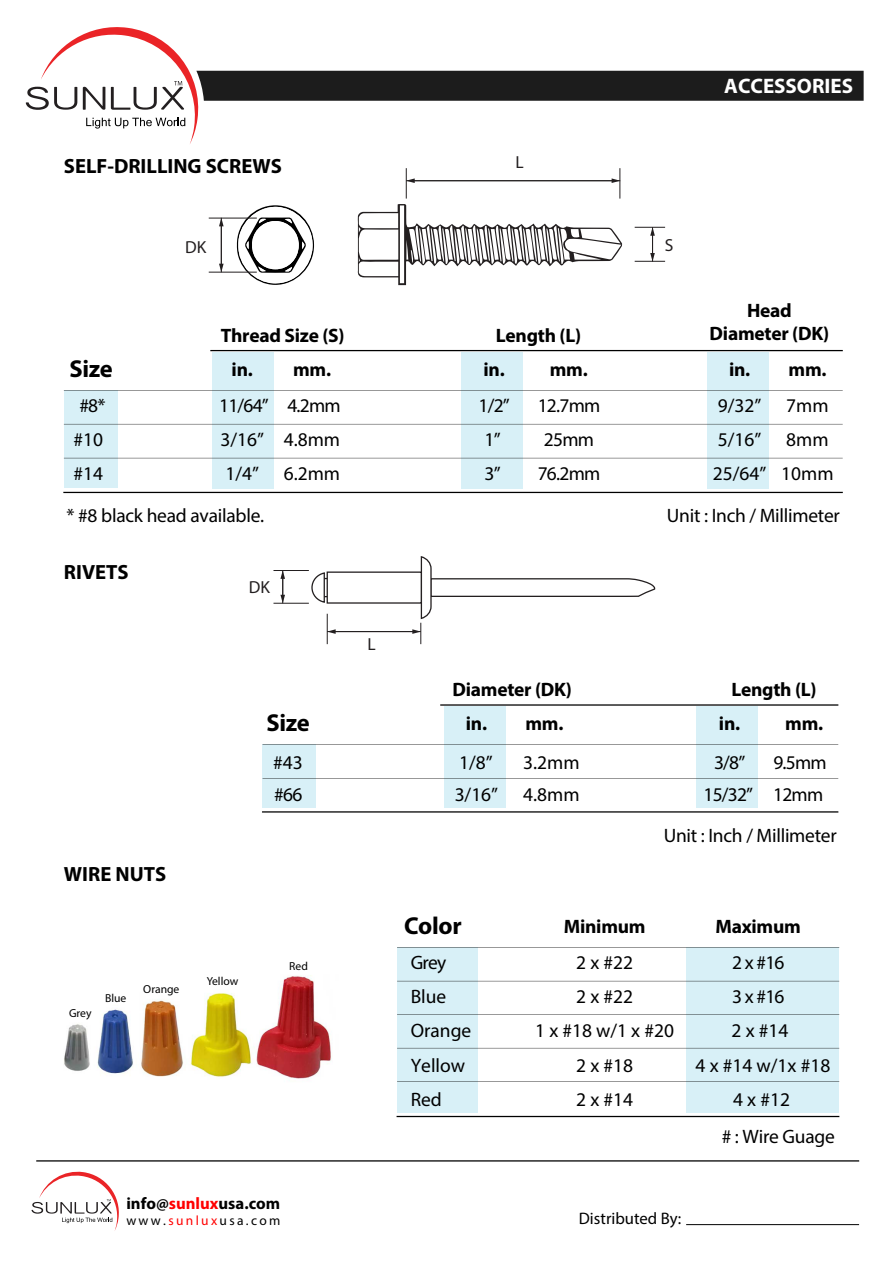
<style>
.page{position:relative;width:893px;height:1263px;background:#fff}
.page>*{position:absolute;margin:0;border:0;box-sizing:border-box;transform-origin:0 0}
.t1{font:700 24.45px "Myriad Pro";letter-spacing:-.015em;color:#000}
.t2{font:700 21px "Myriad Pro";color:#fff}
.t3{font:700 20.7px "Myriad Pro";color:#000}
.t4{font:19.5px/34px "Myriad Pro";letter-spacing:-.015em;color:#000}
.t5{font:700 19.5px/33.6px "Myriad Pro";letter-spacing:-.015em;color:#000;text-align:center}
.t6{font:19.5px/34px "Myriad Pro";letter-spacing:-.04em;color:#000;text-align:center}
.t7{font:17.55px "Myriad Pro";color:#231f20}
.t8{font:700 16.65px "Myriad Pro";color:#000}
.t9{font:16.65px "Myriad Pro";color:#000}
.t10{font:13.5px "Myriad Pro";letter-spacing:.175em;color:#000}
.t11{font:11.7px "Myriad Pro";color:#000}
.s1{color:#f00}
</style>
<div class="page">
<div style="left:397px;top:947px;width:80px;height:166px;background:#d8f0f7"></div>
<div style="left:686px;top:947px;width:152px;height:166px;background:#d8f0f7"></div>
<svg style="left:396px;top:1116px;width:443px;height:1px"></svg>
<svg style="left:397px;top:947px;width:442px;height:1px"></svg>
<svg style="left:397px;top:981px;width:442px;height:1px"></svg>
<svg style="left:397px;top:1014px;width:442px;height:1px"></svg>
<svg style="left:397px;top:1048px;width:442px;height:1px"></svg>
<svg style="left:397px;top:1081px;width:442px;height:1px"></svg>
<img style="left:64px;top:975px;width:268px;height:104px">
<div style="left:444px;top:707px;width:62px;height:101px;background:#d8f0f7"></div>
<div style="left:696px;top:707px;width:61px;height:101px;background:#d8f0f7"></div>
<div style="left:262px;top:744px;width:54px;height:64px;background:#d8f0f7"></div>
<svg style="left:262px;top:811px;width:576px;height:2px"></svg>
<hr style="left:440px;top:704px;width:398px;height:2px;background:#000">
<svg style="left:262px;top:744px;width:576px;height:1px"></svg>
<svg style="left:262px;top:778px;width:576px;height:1px"></svg>
<hr style="left:273px;top:570px;width:36px;height:1px;background:#231f20">
<svg style="left:280px;top:571px;width:5px;height:32px"></svg>
<hr style="left:273px;top:603px;width:36px;height:1px;background:#231f20">
<hr style="left:327px;top:614px;width:1px;height:30px;background:#231f20">
<hr style="left:334px;top:631px;width:80px;height:1px;background:#231f20">
<svg style="left:327px;top:629px;width:8px;height:5px"></svg>
<div style="left:318px;top:578px;width:12px;height:19px;background:#fff;border:1px solid #231f20"></div>
<svg style="left:412px;top:556px;width:244px;height:88px"></svg>
<div style="left:326px;top:572px;width:96px;height:32px;background:#fff;border:1px solid #231f20"></div>
<svg style="left:311px;top:572px;width:14px;height:31px"></svg>
<svg style="left:236px;top:205px;width:78px;height:80px"></svg>
<hr style="left:209px;top:218px;width:48px;height:1px;background:#231f20">
<hr style="left:221px;top:225px;width:1px;height:40px;background:#231f20">
<svg style="left:219px;top:264px;width:4px;height:8px"></svg>
<svg style="left:219px;top:218px;width:4px;height:8px"></svg>
<hr style="left:209px;top:272px;width:48px;height:1px;background:#231f20">
<svg style="left:357px;top:204px;width:265px;height:81px"></svg>
<hr style="left:634px;top:261px;width:31px;height:1px;background:#231f20">
<svg style="left:650px;top:228px;width:4px;height:34px"></svg>
<hr style="left:634px;top:227px;width:31px;height:1px;background:#231f20">
<hr style="left:619px;top:168px;width:1px;height:31px;background:#231f20">
<hr style="left:413px;top:180px;width:200px;height:1px;background:#231f20">
<svg style="left:407px;top:178px;width:8px;height:5px"></svg>
<svg style="left:611px;top:178px;width:9px;height:5px"></svg>
<hr style="left:406px;top:168px;width:1px;height:31px;background:#231f20">
<div style="left:212px;top:352px;width:61px;height:136px;background:#d8f0f7"></div>
<div style="left:707px;top:352px;width:62px;height:136px;background:#d8f0f7"></div>
<div style="left:461px;top:352px;width:61px;height:136px;background:#d8f0f7"></div>
<div style="left:64px;top:390px;width:53px;height:98px;background:#d8f0f7"></div>
<svg style="left:63px;top:492px;width:780px;height:1px"></svg>
<hr style="left:210px;top:350px;width:633px;height:1px;background:#000">
<svg style="left:64px;top:390px;width:778px;height:1px"></svg>
<svg style="left:64px;top:424px;width:778px;height:1px"></svg>
<svg style="left:64px;top:458px;width:778px;height:1px"></svg>
<svg style="left:36px;top:1160px;width:823px;height:2px;background:#5b5b5b"></svg>
<svg style="left:31px;top:1171px;width:88px;height:60px"></svg>
<hr style="left:686px;top:1224px;width:173px;height:1px;background:#000">
<svg style="left:26px;top:27px;width:837px;height:117px"></svg>
<p class="t3" style="left:64px;top:153px;width:219px">SELF-DRILLING SCREWS</p>
<p class="t7" style="left:515px;top:151px;width:10px">L</p>
<p class="t1" style="left:69px;top:352px;width:45px">Size</p>
<p class="t4" style="left:79px;top:388px;width:28px">#8*</p>
<p class="t4" style="left:74px;top:422px;width:31px">#10 #14</p>
<p class="t7" style="left:185px;top:236px;width:23px">DK</p>
<p class="t7" style="left:664px;top:235px;width:10px">S</p>
<p class="t5" style="left:221px;top:318px;width:125px">Thread Size (S)</p>
<p class="t5" style="left:231px;top:352px;width:23px">in.</p>
<p class="t5" style="left:293px;top:352px;width:39px">mm.</p>
<p class="t5" style="left:549px;top:318px;width:39px;text-align:left;text-indent:-54px">Length (L) mm.</p>
<p class="t5" style="left:483px;top:352px;width:23px">in.</p>
<p class="t4" style="left:219px;top:388px;width:51px">11/64”</p>
<p class="t4" style="left:287px;top:388px;width:55px">4.2mm</p>
<p class="t4" style="left:478px;top:388px;width:33px">1/2”</p>
<p class="t4" style="left:537px;top:388px;width:64px">12.7mm</p>
<p class="t4" style="left:220px;top:422px;width:45px">3/16”<br>1/4”</p>
<p class="t4" style="left:284px;top:422px;width:58px">4.8mm<br>6.2mm</p>
<p class="t4" style="left:484px;top:422px;width:18px">1”<br>3”</p>
<p class="t6" style="left:537px;top:422px;width:64px">25mm<br>76.2mm</p>
<p class="t2" style="left:724px;top:72px;width:130px">ACCESSORIES</p>
<p class="t5" style="left:709px;top:298px;width:121px;line-height:23.4px">Head<br>Diameter (DK)</p>
<p class="t5" style="left:729px;top:352px;width:23px">in.</p>
<p class="t5" style="left:788px;top:352px;width:39px">mm.</p>
<p class="t4" style="left:717px;top:388px;width:45px">9/32”</p>
<p class="t4" style="left:712px;top:422px;width:55px">5/16”<br>25/64”</p>
<p class="t4" style="left:786px;top:388px;width:44px">7mm</p>
<p class="t4" style="left:781px;top:422px;width:54px">8mm<br>10mm</p>
<p class="t4" style="left:67px;top:498px;width:199px">* #8 black head available.</p>
<p class="t4" style="left:667px;top:498px;width:175px">Unit : Inch / Millimeter</p>
<p class="t3" style="left:64px;top:558px;width:66px">RIVETS</p>
<p class="t3" style="left:64px;top:861px;width:104px">WIRE NUTS</p>
<p class="t11" style="left:69px;top:1006px;width:24px">Grey</p>
<p class="t11" style="left:105px;top:991px;width:23px">Blue</p>
<p class="t11" style="left:143px;top:982px;width:38px">Orange</p>
<p class="t7" style="left:249px;top:577px;width:23px">DK</p>
<p class="t7" style="left:367px;top:633px;width:10px">L</p>
<p class="t5" style="left:452px;top:672px;width:121px">Diameter (DK) in. mm.</p>
<p class="t5" style="left:731px;top:672px;width:87px">Length (L)</p>
<p class="t1" style="left:266px;top:707px;width:45px">Size</p>
<p class="t5" style="left:719px;top:706px;width:106px">in. mm.</p>
<p class="t4" style="left:273px;top:745px;width:31px">#43</p>
<p class="t4" style="left:459px;top:745px;width:35px">1/8”</p>
<p class="t4" style="left:523px;top:745px;width:58px">3.2mm</p>
<p class="t4" style="left:714px;top:745px;width:33px">3/8”</p>
<p class="t4" style="left:773px;top:745px;width:55px">9.5mm</p>
<p class="t4" style="left:274px;top:777px;width:30px">#66</p>
<p class="t4" style="left:454px;top:777px;width:45px">3/16”</p>
<p class="t4" style="left:523px;top:777px;width:58px">4.8mm</p>
<p class="t4" style="left:703px;top:777px;width:121px">15/32” 12mm</p>
<p class="t4" style="left:663px;top:818px;width:175px">Unit : Inch / Millimeter</p>
<p class="t11" style="left:207px;top:974px;width:33px">Yellow</p>
<p class="t11" style="left:289px;top:959px;width:20px">Red</p>
<p class="t1" style="left:404px;top:910px;width:59px">Color</p>
<p class="t4" style="left:411px;top:945px;width:37px">Grey</p>
<p class="t4" style="left:411px;top:979px;width:62px">Blue<br>Orange<br>Yellow<br>Red</p>
<p class="t5" style="left:564px;top:909px;width:83px">Minimum</p>
<p class="t5" style="left:715px;top:909px;width:87px">Maximum</p>
<p class="t4" style="left:576px;top:945px;width:58px">2 x #22</p>
<p class="t4" style="left:732px;top:945px;width:54px">2 x #16</p>
<p class="t4" style="left:576px;top:979px;width:58px">2 x #22</p>
<p class="t4" style="left:732px;top:979px;width:54px">3 x #16</p>
<p class="t4" style="left:535px;top:1014px;width:140px;text-align:center">1 x #18 w/1 x #20<br>2 x #18<br>2 x #14</p>
<p class="t4" style="left:695px;top:1014px;width:136px;text-align:center">2 x #14<br>4 x #14 w/1x #18<br>4 x #12</p>
<p class="t4" style="left:721px;top:1119px;width:115px"># : Wire Guage</p>
<p class="t8" style="left:126px;top:1192px;width:155px">info@<span class="s1">sunlux</span>usa.com</p>
<p class="t10" style="left:126px;top:1212px;width:156px">www.<span class="s1">sunlux</span>usa.com</p>
<p class="t9" style="left:579px;top:1208px;width:104px">Distributed By:</p>
</div>
